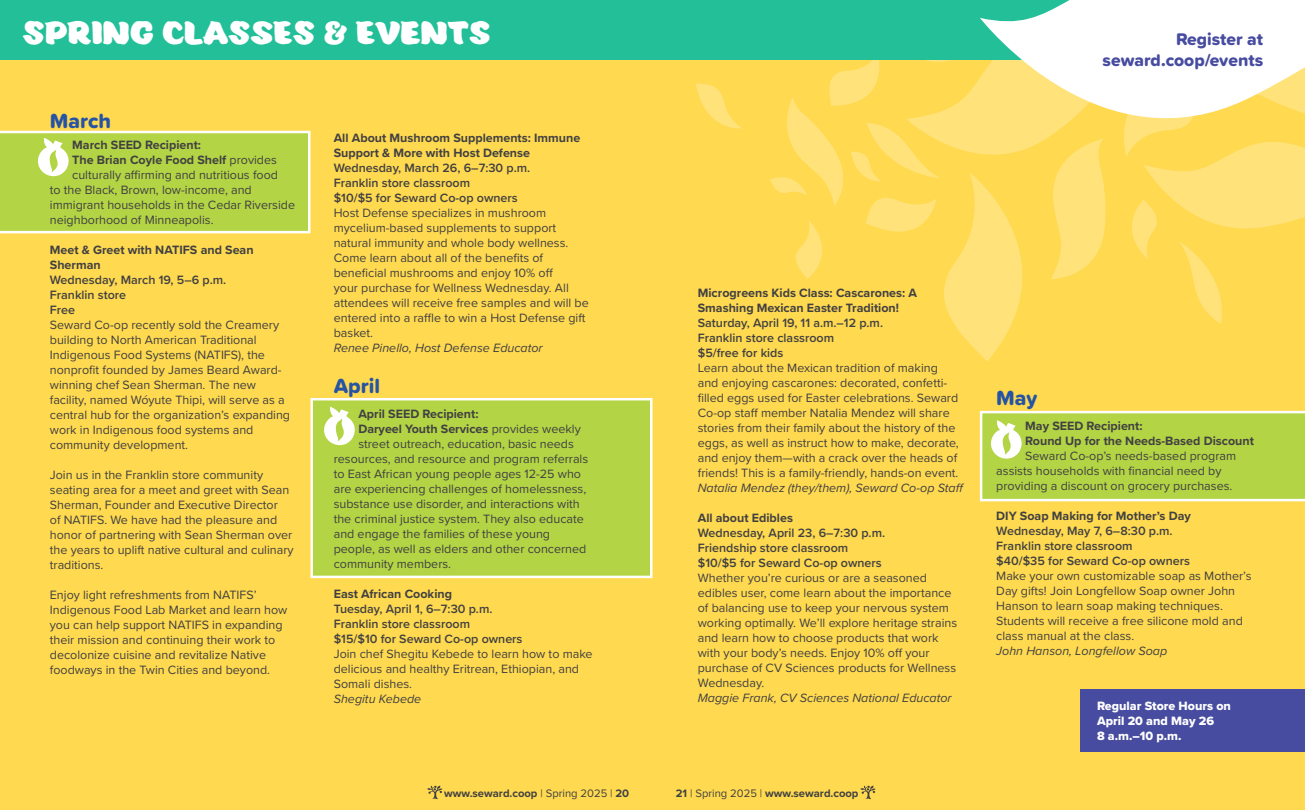
<style>
.page{position:relative;width:1305px;height:810px;background:#ffd94f}
.page>*{position:absolute;margin:0;border:0;box-sizing:border-box;transform-origin:0 0}
.t1{font:700 30px "Eds Market";color:#fff}
.t2{font:21.25px "Proxima Soft Extrabld";color:#2654a5}
.t3{font:17.5px/21px "Proxima Soft Extrabld";color:#474ca0;text-align:right}
.t4{font:12.5px/15px "Proxima Nova";color:#414042}
.t5{font:600 12.5px/15px "Proxima Nova";color:#414042}
.t6{font:700 12.5px/15px "Proxima Nova";color:#414042}
.t7{font:italic 12.5px "Proxima Nova";color:#414042}
.t8{font:12.5px/15px "Proxima Nova Extrabld";color:#fff}
.t9{font:700 11.25px "Proxima Nova";color:#414042}
.s1{font-weight:400}
</style>
<div class="page">
<svg style="left:696px;top:83px;width:46px;height:46px"></svg>
<div style="left:0;top:0;width:1305px;height:60px;background:#22bf98"></div>
<svg style="left:770px;top:60px;width:535px;height:301px"></svg>
<svg style="left:427px;top:786px;width:15px;height:13px"></svg>
<svg style="left:860px;top:786px;width:16px;height:13px"></svg>
<div style="left:310px;top:398px;width:342px;height:180px;background:#b3d445;border:2px solid #fff"></div>
<svg style="left:980px;top:0;width:325px;height:133px;fill:#fff"></svg>
<svg style="left:0;top:131px;width:310px;height:102px"></svg>
<svg style="left:324px;top:407px;width:31px;height:39px"></svg>
<svg style="left:980px;top:411px;width:325px;height:90px"></svg>
<div style="left:1080px;top:689px;width:225px;height:63px;background:#474ca0"></div>
<h1 class="t1" style="left:22px;top:16px;width:470px">SPRING CLASSES &amp; EVENTS</h1>
<h2 class="t2" style="left:50px;top:105px;width:63px">March</h2>
<p class="t6" style="left:72px;top:137px;width:130px">March SEED Recipient:</p>
<p class="t6" style="left:72px;top:152px;width:206px">The Brian Coyle Food Shelf <span class="s1">provides</span></p>
<p class="t4" style="left:72px;top:167px;width:207px">culturally affirming and nutritious food</p>
<p class="t4" style="left:50px;top:182px;width:203px">to the Black, Brown, low-income, and</p>
<p class="t4" style="left:50px;top:197px;width:247px">immigrant households in the Cedar Riverside</p>
<p class="t4" style="left:50px;top:212px;width:165px">neighborhood of Minneapolis.</p>
<p class="t6" style="left:50px;top:242px;width:205px">Meet &amp; Greet with NATIFS and Sean<br>Sherman</p>
<p class="t5" style="left:50px;top:272px;width:178px">Wednesday, March 19, 5–6 p.m.<br>Franklin store<br>Free</p>
<p class="t4" style="left:50px;top:317px;width:242px">Seward Co-op recently sold the Creamery building to North American Traditional Indigenous Food Systems (NATIFS), the nonprofit founded by James Beard Award&shy;winning chef Sean Sherman. The new facility, named Wóyute Thipi, will serve as a central hub for the organization’s expanding work in Indigenous food systems and community development.</p>
<p class="t4" style="left:50px;top:467px;width:245px">Join us in the Franklin store community seating area for a meet and greet with Sean Sherman, Founder and Executive Director<br>of NATIFS. We have had the pleasure and honor of partnering with Sean Sherman over the years to uplift native cultural and culinary traditions.</p>
<p class="t4" style="left:50px;top:587px;width:239px">Enjoy light refreshments from NATIFS’ Indigenous Food Lab Market and learn how you can help support NATIFS in expanding their mission and continuing their work to decolonize cuisine and revitalize Native foodways in the Twin Cities and beyond.</p>
<p class="t6" style="left:334px;top:130px;width:248px">All About Mushroom Supplements: Immune<br>Support &amp; More with Host Defense</p>
<p class="t5" style="left:334px;top:160px;width:198px">Wednesday, March 26, 6–7:30 p.m.<br>Franklin store classroom<br>$10/$5 for Seward Co-op owners</p>
<p class="t4" style="left:334px;top:205px;width:257px">Host Defense specializes in mushroom mycelium-based supplements to support natural immunity and whole body wellness.<br>Come learn about all of the benefits of beneficial mushrooms and enjoy 10% off<br>your purchase for Wellness Wednesday. All attendees will receive free samples and will be entered into a raffle to win a Host Defense gift basket.</p>
<p class="t7" style="left:334px;top:339px;width:210px">Renee Pinello, Host Defense Educator</p>
<h2 class="t2" style="left:334px;top:369px;width:48px">April</h2>
<p class="t6" style="left:358px;top:406px;width:122px">April SEED Recipient:</p>
<p class="t6" style="left:358px;top:421px;width:224px">Daryeel Youth Services <span class="s1">provides weekly</span></p>
<p class="t4" style="left:358px;top:435px;width:217px">street outreach, education, basic needs</p>
<p class="t4" style="left:334px;top:450px;width:256px">resources, and resource and program referrals</p>
<p class="t4" style="left:334px;top:465px;width:249px">to East African young people ages 12-25 who</p>
<p class="t4" style="left:334px;top:480px;width:254px">are experiencing challenges of homelessness,</p>
<p class="t4" style="left:334px;top:495px;width:248px">substance use disorder, and interactions with</p>
<p class="t4" style="left:334px;top:510px;width:252px">the criminal justice system. They also educate</p>
<p class="t4" style="left:334px;top:525px;width:218px">and engage the families of these young</p>
<p class="t4" style="left:334px;top:540px;width:254px">people, as well as elders and other concerned</p>
<p class="t4" style="left:334px;top:555px;width:119px">community members.</p>
<p class="t6" style="left:334px;top:586px;width:120px">East African Cooking</p>
<p class="t5" style="left:334px;top:601px;width:190px">Tuesday, April 1, 6–7:30 p.m.<br>Franklin store classroom<br>$15/$10 for Seward Co-op owners</p>
<p class="t4" style="left:334px;top:645px;width:260px">Join chef Shegitu Kebede to learn how to make delicious and healthy Eritrean, Ethiopian, and<br>Somali dishes.</p>
<p class="t7" style="left:334px;top:689px;width:89px">Shegitu Kebede</p>
<p class="t6" style="left:698px;top:285px;width:221px">Microgreens Kids Class: Cascarones: A<br>Smashing Mexican Easter Tradition!</p>
<p class="t5" style="left:698px;top:315px;width:187px">Saturday, April 19, 11 a.m.–12 p.m.<br>Franklin store classroom<br>$5/free for kids</p>
<p class="t4" style="left:698px;top:360px;width:263px">Learn about the Mexican tradition of making and enjoying cascarones: decorated, confetti&shy;filled eggs used for Easter celebrations. Seward Co-op staff member Natalia Mendez will share stories from their family about the history of the eggs, as well as instruct how to make, decorate, and enjoy them—with a crack over the heads of friends! This is a family-friendly, hands-on event.</p>
<p class="t7" style="left:698px;top:479px;width:268px">Natalia Mendez (they/them), Seward Co-op Staff</p>
<p class="t6" style="left:698px;top:510px;width:97px">All about Edibles</p>
<p class="t5" style="left:698px;top:525px;width:189px">Wednesday, April 23, 6–7:30 p.m.<br>Friendship store classroom $10/$5 for Seward Co-op owners</p>
<p class="t4" style="left:698px;top:570px;width:261px">Whether you’re curious or are a seasoned edibles user, come learn about the importance of balancing use to keep your nervous system working optimally. We’ll explore heritage strains and learn how to choose products that work with your body’s needs. Enjoy 10% off your purchase of CV Sciences products for Wellness Wednesday.</p>
<p class="t7" style="left:698px;top:689px;width:255px">Maggie Frank, CV Sciences National Educator</p>
<p class="t9" style="left:444px;top:784px;width:187px">www.seward.coop <span class="s1">| Spring 2025 |</span> 20</p>
<p class="t9" style="left:676px;top:784px;width:184px">21 <span class="s1">| Spring 2025 |</span> www.seward.coop</p>
<h3 class="t3" style="left:1103px;top:28px;width:162px">Register at seward.coop/events</h3>
<h2 class="t2" style="left:996px;top:382px;width:43px">May</h2>
<p class="t6" style="left:1025px;top:418px;width:230px">May SEED Recipient:<br>Round Up for the Needs-Based Discount</p>
<p class="t4" style="left:996px;top:448px;width:241px;text-indent:29px">Seward Co-op’s needs-based program assists households with financial need by providing a discount on grocery purchases.</p>
<p class="t6" style="left:996px;top:508px;width:196px">DIY Soap Making for Mother’s Day</p>
<p class="t5" style="left:996px;top:523px;width:195px">Wednesday, May 7, 6–8:30 p.m.<br>Franklin store classroom<br>$40/$35 for Seward Co-op owners</p>
<p class="t4" style="left:996px;top:568px;width:257px">Make your own customizable soap as Mother’s Day gifts! Join Longfellow Soap owner John Hanson to learn soap making techniques.<br>Students will receive a free silicone mold and class manual at the class.</p>
<p class="t7" style="left:996px;top:641px;width:172px">John Hanson, Longfellow Soap</p>
<p class="t8" style="left:1097px;top:698px;width:135px">Regular Store Hours on<br>April 20 and May 26<br>8 a.m.–10 p.m.</p>
</div>
